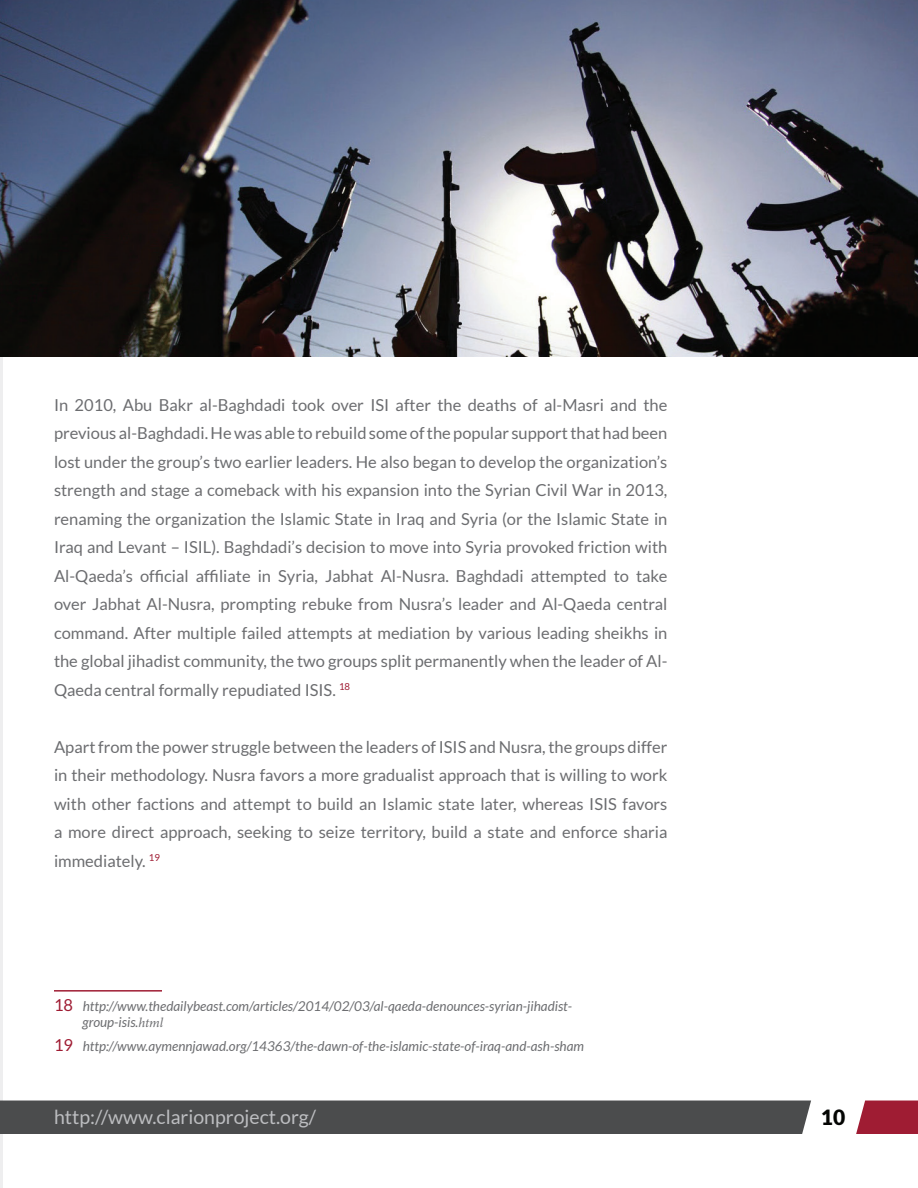
<style>
.page{position:relative;width:918px;height:1188px;background:#fff}
.page>*{position:absolute;margin:0;border:0;box-sizing:border-box;transform-origin:0 0}
.t1{font:900 21px "Lato";color:#040503}
.t2{font:19.5px "Lato";color:#bcbdc0}
.t3{font:16.5px/28.5px "Lato";color:#6c6d70;text-align:justify}
.t4{font:italic 13.5px/16.2px "Lato";color:#6c6d70}
.s1{font-style:normal;font-size:16.5px;color:#9f1c33}
.s2{font-family:"Minion Pro"}
</style>
<div class="page">
<hr style="left:0;top:0;width:2px;height:1188px;background:#eeeeef">
<img style="left:0;top:0;width:918px;height:356px">
<hr style="left:54px;top:990px;width:108px;height:2px;background:#9f1c33">
<div style="left:0;top:1101px;width:811px;height:33px;background:#4b4c4d"></div>
<svg style="left:856px;top:1101px;width:62px;height:33px;background:#a62c42"></svg>
<p class="t3" style="left:54px;top:391px;width:615px">In 2010, Abu Bakr al-Baghdadi took over ISI after the deaths of al-Masri and the previous al-Baghdadi. He was able to rebuild some of the popular support that had been lost under the group’s two earlier leaders. He also began to develop the organization’s strength and stage a comeback with his expansion into the Syrian Civil War in 2013, renaming the organization the Islamic State in Iraq and Syria (or the Islamic State in Iraq and Levant – ISIL). Baghdadi’s decision to move into Syria provoked friction with Al-Qaeda’s official affiliate in Syria, Jabhat Al-Nusra. Baghdadi attempted to take over Jabhat Al-Nusra, prompting rebuke from Nusra’s leader and Al-Qaeda central command. After multiple failed attempts at mediation by various leading sheikhs in the global jihadist community, the two groups split permanently when the leader of Al-Qaeda central formally repudiated ISIS. <sup>18</sup></p>
<p class="t3" style="left:54px;top:733px;width:615px">Apart from the power struggle between the leaders of ISIS and Nusra, the groups differ in their methodology. Nusra favors a more gradualist approach that is willing to work with other factions and attempt to build an Islamic state later, whereas ISIS favors a more direct approach, seeking to seize territory, build a state and enforce sharia immediately. <sup>19</sup></p>
<p class="t4" style="left:83px;top:998px;width:491px;text-indent:-29px"><span class="s1">18</span> http://www.thedailybeast.com/articles/2014/02/03/al-qaeda-denounces-syrian-jihadist&shy;group-isis.<span class="s2">html</span></p>
<p class="t4" style="left:54px;top:1039px;width:532px"><span class="s1">19</span> http://www.aymennjawad.org/14363/the-dawn-of-the-islamic-state-of-iraq-and-ash-sham</p>
<p class="t2" style="left:54px;top:1106px;width:264px">http://www.clarionproject.org/</p>
<p class="t1" style="left:821px;top:1105px;width:26px">10</p>
</div>
